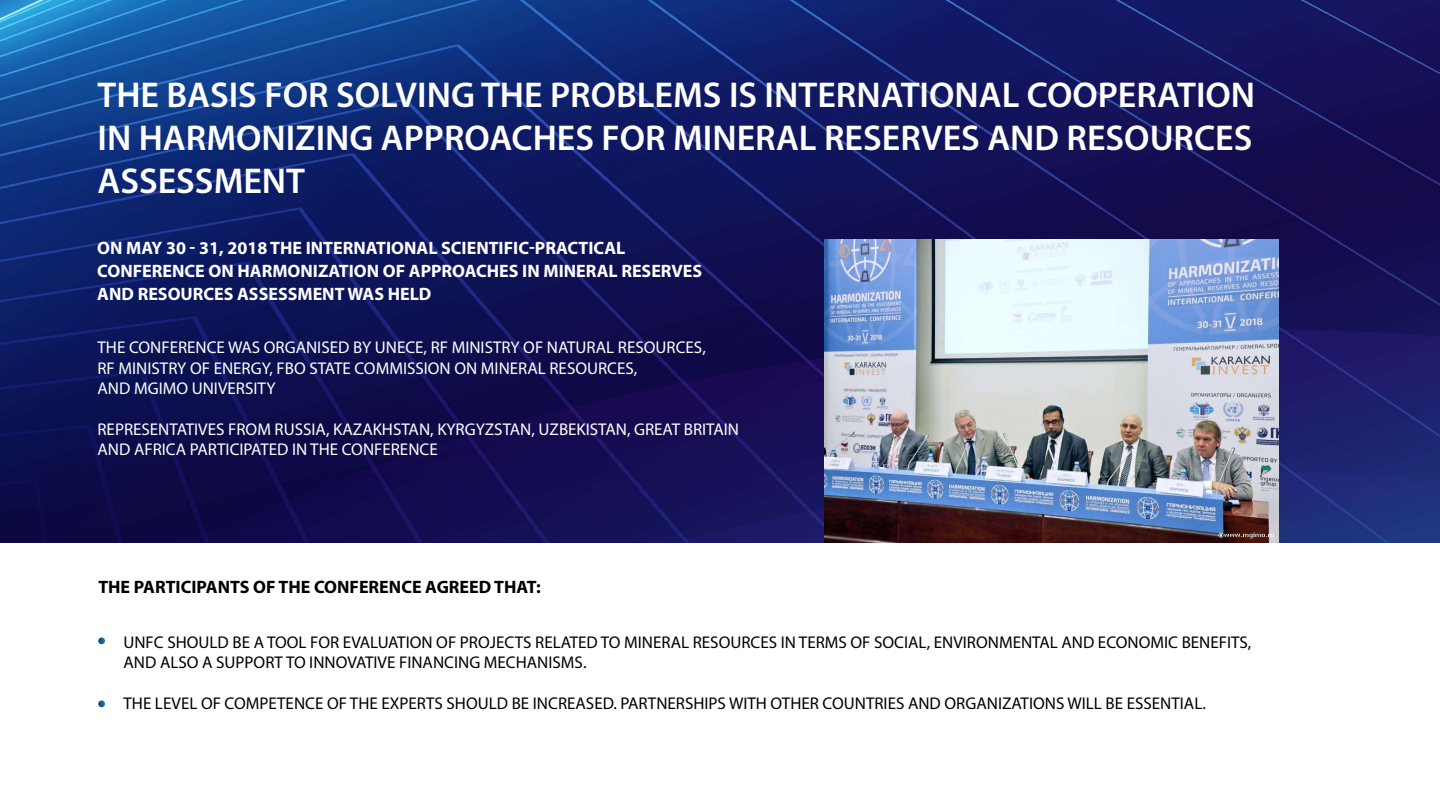
<style>
.page{position:relative;width:1440px;height:810px;background:#fff}
.page>*{position:absolute;margin:0;border:0;box-sizing:border-box;transform-origin:0 0}
.t1{font:600 36px/43.2px "Myriad Pro";color:#fff;text-align:justify}
.t2{font:700 18px/23.2px "Myriad Pro";color:#fff}
.t3{font:700 18px "Myriad Pro";color:#000}
.t4{font:17.02px/20.4px "Myriad Pro";color:#000}
.t5{font:17.02px/20.4px "Myriad Pro";color:#fff}
</style>
<div class="page">
<img style="left:1px;top:0;width:1439px;height:542px">
<img style="left:824px;top:240px;width:455px;height:302px">
<svg style="left:98px;top:638px;width:7px;height:6px"></svg>
<svg style="left:98px;top:700px;width:7px;height:7px"></svg>
<h1 class="t1" style="left:98px;top:72px;width:1159px">THE BASIS FOR SOLVING THE PROBLEMS IS INTERNATIONAL COOPERATION IN HARMONIZING APPROACHES FOR MINERAL RESERVES AND RESOURCES ASSESSMENT</h1>
<p class="t2" style="left:97px;top:235px;width:607px">ON MAY 30 - 31, 2018 THE INTERNATIONAL SCIENTIFIC-PRACTICAL<br>CONFERENCE ON HARMONIZATION OF APPROACHES IN MINERAL RESERVES<br>AND RESOURCES ASSESSMENT WAS HELD</p>
<p class="t5" style="left:98px;top:337px;width:610px">THE CONFERENCE WAS ORGANISED BY UNECE, RF MINISTRY OF NATURAL RESOURCES,<br>RF MINISTRY OF ENERGY, FBO STATE COMMISSION ON MINERAL RESOURCES,<br>AND MGIMO UNIVERSITY</p>
<p class="t5" style="left:98px;top:419px;width:643px">REPRESENTATIVES FROM RUSSIA, KAZAKHSTAN, KYRGYZSTAN, UZBEKISTAN, GREAT BRITAIN<br>AND AFRICA PARTICIPATED IN THE CONFERENCE</p>
<p class="t3" style="left:98px;top:575px;width:444px">THE PARTICIPANTS OF THE CONFERENCE AGREED THAT:</p>
<p class="t4" style="left:123px;top:632px;width:1129px">UNFC SHOULD BE A TOOL FOR EVALUATION OF PROJECTS RELATED TO MINERAL RESOURCES IN TERMS OF SOCIAL, ENVIRONMENTAL AND ECONOMIC BENEFITS,<br>AND ALSO A SUPPORT TO INNOVATIVE FINANCING MECHANISMS.</p>
<p class="t4" style="left:123px;top:693px;width:1084px">THE LEVEL OF COMPETENCE OF THE EXPERTS SHOULD BE INCREASED. PARTNERSHIPS WITH OTHER COUNTRIES AND ORGANIZATIONS WILL BE ESSENTIAL.</p>
</div>
